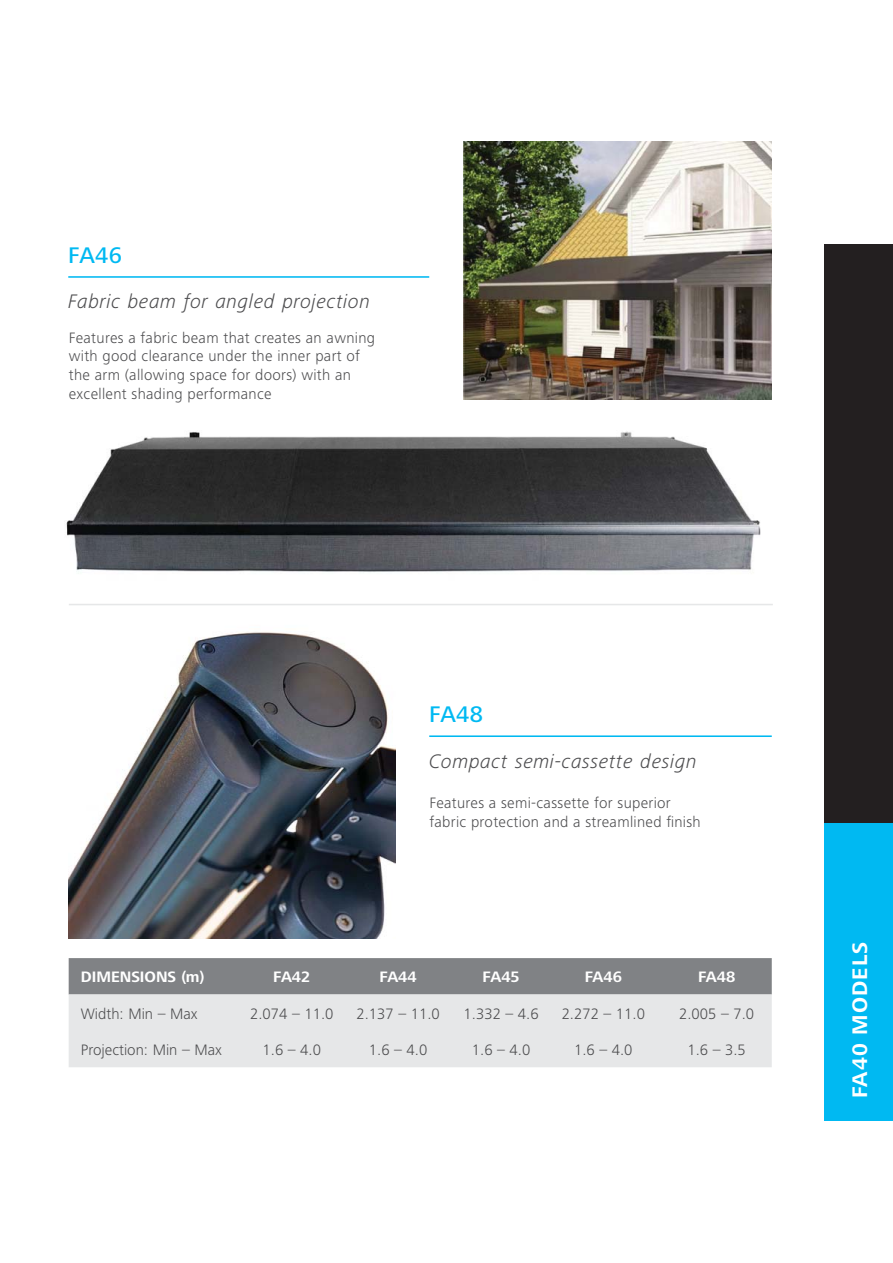
<style>
.page{position:relative;width:893px;height:1263px;background:#fff}
.page>*{position:absolute;margin:0;border:0;box-sizing:border-box;transform-origin:0 0}
.t1{font:500 23.4px "Frutiger Next LT";letter-spacing:.02em;color:#00b9f2}
.t2{font:700 21.9px "Frutiger Next LT";letter-spacing:.05em;color:#fff}
.t3{font:italic 300 20.25px "Frutiger Next LT";letter-spacing:.02em;color:#4c4c4e}
.t4{font:300 15.6px/18.8px "Frutiger Next LT";letter-spacing:.02em;color:#4c4c4e}
.t5{font:700 15.6px "Frutiger Next LT";color:#fff}
.t6{font:300 15.6px "Frutiger Next LT";color:#4c4c4e}
</style>
<div class="page">
<img style="left:66px;top:359px;width:706px;height:213px">
<div style="left:69px;top:958px;width:703px;height:37px;background:#808285"></div>
<div style="left:69px;top:995px;width:703px;height:72px;background:#e6e7e8"></div>
<hr style="left:68px;top:276px;width:361px;height:2px;background:#00b9f2">
<hr style="left:429px;top:735px;width:343px;height:2px;background:#00b9f2">
<img style="left:464px;top:142px;width:308px;height:257px">
<img style="left:69px;top:632px;width:326px;height:306px">
<hr style="left:69px;top:604px;width:704px;height:1px;background:#e6e7e8">
<div style="left:824px;top:245px;width:69px;height:876px;background:#231f20"></div>
<div style="left:824px;top:824px;width:69px;height:297px;background:#00b9f2"></div>
<h1 class="t1" style="left:68px;top:247px;width:55px">FA46</h1>
<p class="t3" style="left:68px;top:295px;width:303px">Fabric beam for angled projection</p>
<p class="t4" style="left:69px;top:330px;width:308px">Features a fabric beam that creates an awning with good clearance under the inner part of the arm (allowing space for doors) with an excellent shading performance</p>
<h1 class="t1" style="left:429px;top:706px;width:55px">FA48</h1>
<p class="t3" style="left:429px;top:754px;width:269px">Compact semi-cassette design</p>
<p class="t4" style="left:429px;top:795px;width:273px">Features a semi-cassette for superior fabric protection and a streamlined finish</p>
<p class="t5" style="left:81px;top:972px;width:125px">DIMENSIONS (m)</p>
<p class="t5" style="left:273px;top:972px;width:39px">FA42</p>
<p class="t5" style="left:380px;top:972px;width:39px">FA44</p>
<p class="t5" style="left:483px;top:972px;width:39px">FA45</p>
<p class="t5" style="left:585px;top:972px;width:39px">FA46</p>
<p class="t5" style="left:698px;top:972px;width:39px">FA48</p>
<p class="t6" style="left:81px;top:1008px;width:118px">Width: Min – Max</p>
<p class="t4" style="left:250px;top:1006px;width:85px">2.074 – 11.0</p>
<p class="t4" style="left:356px;top:1006px;width:85px">2.137 – 11.0</p>
<p class="t4" style="left:464px;top:1006px;width:77px">1.332 – 4.6</p>
<p class="t4" style="left:562px;top:1006px;width:85px">2.272 – 11.0</p>
<p class="t4" style="left:679px;top:1006px;width:77px">2.005 – 7.0</p>
<p class="t6" style="left:81px;top:1044px;width:143px">Projection: Min – Max</p>
<p class="t4" style="left:263px;top:1042px;width:60px">1.6 – 4.0</p>
<p class="t4" style="left:369px;top:1042px;width:60px">1.6 – 4.0</p>
<p class="t4" style="left:472px;top:1042px;width:60px">1.6 – 4.0</p>
<p class="t4" style="left:574px;top:1042px;width:60px">1.6 – 4.0</p>
<p class="t4" style="left:687px;top:1042px;width:60px">1.6 – 3.5</p>
<h2 class="t2" style="left:852px;top:1098px;width:158px;rotate:-90deg">FA40 MODELS</h2>
</div>
